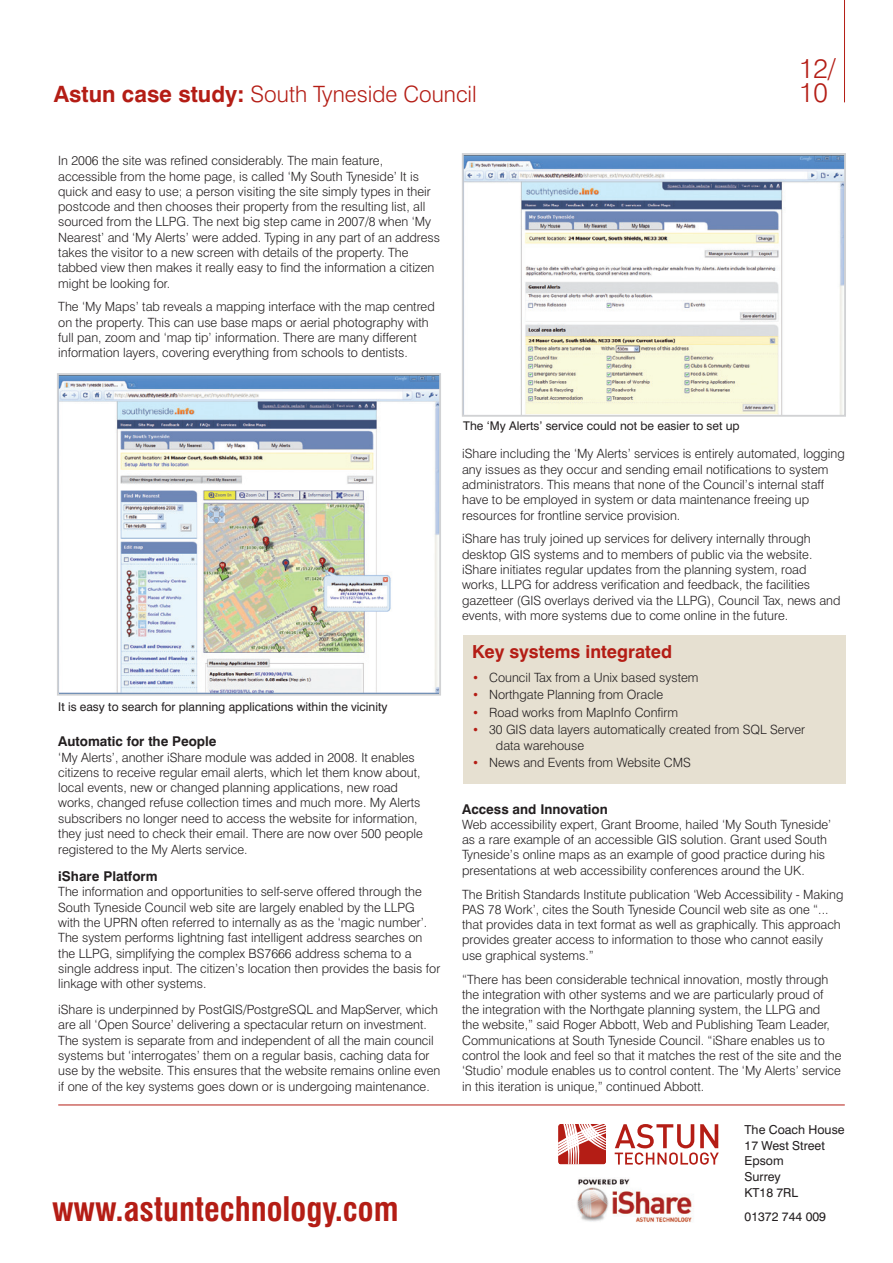
<style>
.page{position:relative;width:893px;height:1263px;background:#fff}
.page>*{position:absolute;margin:0;border:0;box-sizing:border-box;transform-origin:0 0}
.Header_2{font:700 condensed 33px "Swiss 721 BT";color:#b41d15}
.Header_2-2{font:300 27px "Swiss 721 BT";color:#b41d15}
.Header_3{font:300 22.5px "Swiss 721 BT";color:#b41d15}
.Benefits_Features{font:700 18px "Swiss 721 BT";color:#b41d15}
.Subhead_1{font:700 13.5px "Swiss 721 BT";color:#231f20}
.BODY{font:700 13.5px "Swiss 721 BT";color:#231f20}
.BODY-2{font:300 12.75px/15.3px "Swiss 721 BT";color:#231f20}
.t1{font:12.3px "Swiss 721 BT";color:#231f20}
.t2{font:12px "Swiss 721 BT";color:#231f20}
.s1{font-weight:700}
.s2{font-size:12px;color:#b41d15}
</style>
<div class="page">
<hr style="left:58px;top:1104px;width:787px;height:1px;background:#b41d15">
<hr style="left:844px;top:0;width:1px;height:102px;background:#b41d15">
<img style="left:60px;top:376px;width:378px;height:317px">
<div style="left:57px;top:373px;width:384px;height:323px;border:2px solid #d1d2d4"></div>
<svg style="left:615px;top:1124px;width:104px;height:41px"></svg>
<svg style="left:558px;top:1124px;width:48px;height:40px"></svg>
<img style="left:577px;top:1179px;width:116px;height:43px">
<img style="left:465px;top:156px;width:378px;height:258px">
<div style="left:462px;top:153px;width:384px;height:264px;border:2px solid #d1d2d4"></div>
<div style="left:463px;top:635px;width:383px;height:149px;background:#e6e0d1"></div>
<p class="Header_2-2" style="left:799px;top:52px;width:38px">12/</p>
<p class="Header_3" style="left:54px;top:80px;width:425px"><span class="s1">Astun case study:</span> South Tyneside Council</p>
<p class="Header_2-2" style="left:799px;top:76px;width:30px">10</p>
<p class="BODY-2" style="left:58px;top:153px;width:383px">In 2006 the site was refined considerably. The main feature, accessible from the home page, is called ‘My South Tyneside’ It is quick and easy to use; a person visiting the site simply types in their postcode and then chooses their property from the resulting list, all sourced from the LLPG. The next big step came in 2007/8 when ‘My Nearest’ and ‘My Alerts’ were added. Typing in any part of an address takes the visitor to a new screen with details of the property. The tabbed view then makes it really easy to find the information a citizen might be looking for.</p>
<p class="BODY-2" style="left:58px;top:299px;width:378px">The ‘My Maps’ tab reveals a mapping interface with the map centred on the property. This can use base maps or aerial photography with full pan, zoom and ‘map tip’ information. There are many different information layers, covering everything from schools to dentists.</p>
<p class="t2" style="left:58px;top:699px;width:331px">It is easy to search for planning applications within the vicinity</p>
<p class="Subhead_1" style="left:58px;top:733px;width:160px">Automatic for the People</p>
<p class="BODY-2" style="left:58px;top:749px;width:366px">‘My Alerts’, another iShare module was added in 2008. It enables citizens to receive regular email alerts, which let them know about, local events, new or changed planning applications, new road works, changed refuse collection times and much more. My Alerts subscribers no longer need to access the website for information, they just need to check their email. There are now over 500 people registered to the My Alerts service.</p>
<p class="BODY" style="left:58px;top:868px;width:101px">iShare Platform</p>
<p class="BODY-2" style="left:58px;top:884px;width:384px">The information and opportunities to self-serve offered through the South Tyneside Council web site are largely enabled by the LLPG<br>with the UPRN often referred to internally as as the ‘magic number’.<br>The system performs lightning fast intelligent address searches on the LLPG, simplifying the complex BS7666 address schema to a single address input. The citizen’s location then provides the basis for linkage with other systems.</p>
<p class="BODY-2" style="left:58px;top:1002px;width:384px">iShare is underpinned by PostGIS/PostgreSQL and MapServer, which are all ‘Open Source’ delivering a spectacular return on investment.<br>The system is separate from and independent of all the main council systems but ‘interrogates’ them on a regular basis, caching data for use by the website. This ensures that the website remains online even if one of the key systems goes down or is undergoing maintenance.</p>
<p class="Header_2" style="left:52px;top:1189px;width:348px">www.astuntechnology.com</p>
<p class="t2" style="left:463px;top:418px;width:278px">The ‘My Alerts’ service could not be easier to set up</p>
<p class="BODY-2" style="left:462px;top:446px;width:384px">iShare including the ‘My Alerts’ services is entirely automated, logging any issues as they occur and sending email notifications to system administrators. This means that none of the Council’s internal staff have to be employed in system or data maintenance freeing up resources for frontline service provision.</p>
<p class="BODY-2" style="left:462px;top:531px;width:380px">iShare has truly joined up services for delivery internally through desktop GIS systems and to members of public via the website. iShare initiates regular updates from the planning system, road works, LLPG for address verification and feedback, the facilities gazetteer (GIS overlays derived via the LLPG), Council Tax, news and events, with more systems due to come online in the future.</p>
<p class="Benefits_Features" style="left:472px;top:641px;width:202px">Key systems integrated</p>
<p class="BODY-2" style="left:472px;top:670px;width:228px"><span class="s2">•</span> Council Tax from a Unix based system</p>
<p class="BODY-2" style="left:472px;top:687px;width:193px"><span class="s2">•</span> Northgate Planning from Oracle</p>
<p class="BODY-2" style="left:472px;top:704px;width:207px"><span class="s2">•</span> Road works from MapInfo Confirm</p>
<p class="BODY-2" style="left:496px;top:722px;width:311px;text-indent:-24px"><span class="s2">•</span> 30 GIS data layers automatically created from SQL Server data warehouse</p>
<p class="BODY-2" style="left:472px;top:755px;width:220px"><span class="s2">•</span> News and Events from Website CMS</p>
<p class="Subhead_1" style="left:462px;top:800px;width:147px">Access and Innovation</p>
<p class="BODY-2" style="left:462px;top:816px;width:371px">Web accessibility expert, Grant Broome, hailed ‘My South Tyneside’ as a rare example of an accessible GIS solution. Grant used South Tyneside’s online maps as an example of good practice during his presentations at web accessibility conferences around the UK.</p>
<p class="BODY-2" style="left:462px;top:886px;width:383px">The British Standards Institute publication ‘Web Accessibility - Making PAS 78 Work’, cites the South Tyneside Council web site as one “... that provides data in text format as well as graphically. This approach provides greater access to information to those who cannot easily use graphical systems.”</p>
<p class="BODY-2" style="left:462px;top:971px;width:381px">“There has been considerable technical innovation, mostly through the integration with other systems and we are particularly proud of the integration with the Northgate planning system, the LLPG and<br>the website,” said Roger Abbott, Web and Publishing Team Leader, Communications at South Tyneside Council. “iShare enables us to control the look and feel so that it matches the rest of the site and the ‘Studio’ module enables us to control content. The ‘My Alerts’ service in this iteration is unique,” continued Abbott.</p>
<p class="t1" style="left:745px;top:1122px;width:102px">The Coach House</p>
<p class="t1" style="left:745px;top:1138px;width:82px">17 West Street</p>
<p class="t1" style="left:745px;top:1153px;width:41px">Epsom</p>
<p class="t1" style="left:745px;top:1169px;width:38px">Surrey</p>
<p class="t1" style="left:745px;top:1185px;width:55px">KT18 7RL</p>
<p class="t1" style="left:745px;top:1209px;width:83px">01372 744 009</p>
</div>
